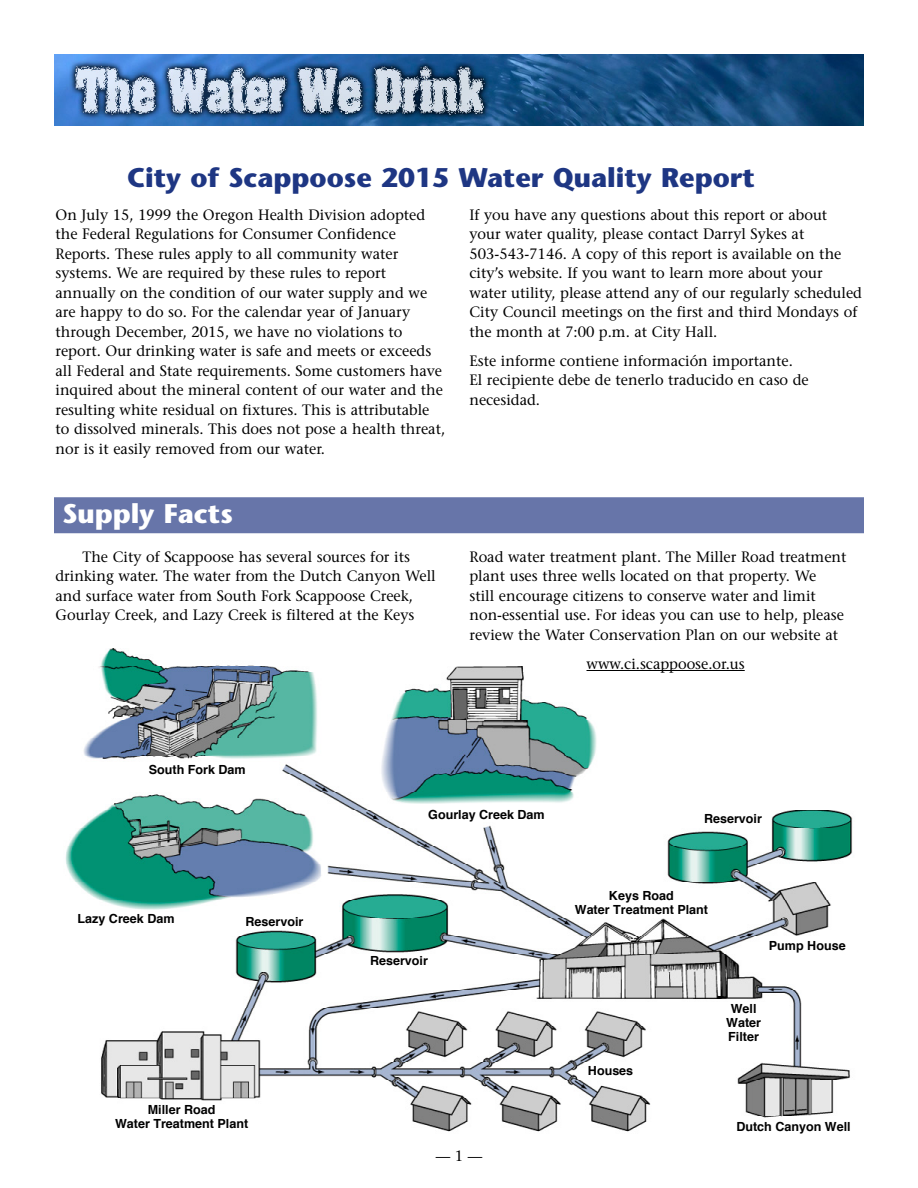
<style>
.page{position:relative;width:918px;height:1188px;background:#fff}
.page>*{position:absolute;margin:0;border:0;box-sizing:border-box;transform-origin:0 0}
.t1{font:700 27px "Stone Sans";color:#1e3683}
.t2{font:700 27px "Stone Sans";color:#fff}
.t3{font:15px/19.5px "Stone Serif";color:#000}
.t4{font:700 12.6px/14px "Helvetica";color:#000;text-align:center}
</style>
<div class="page">
<img style="left:54px;top:54px;width:810px;height:72px">
<div style="left:54px;top:497px;width:810px;height:36px;background:#6775a9"></div>
<img style="left:65px;top:648px;width:788px;height:484px">
<hr style="left:586px;top:670px;width:159px;height:1px;background:#000">
<h1 class="t1" style="left:127px;top:161px;width:629px">City of Scappoose 2015 Water Quality Report</h1>
<p class="t3" style="left:55px;top:205px;width:391px">On July 15, 1999 the Oregon Health Division adopted the Federal Regulations for Consumer Confidence Reports. These rules apply to all community water systems. We are required by these rules to report annually on the condition of our water supply and we are happy to do so. For the calendar year of January through December, 2015, we have no violations to report. Our drinking water is safe and meets or exceeds all Federal and State requirements. Some customers have inquired about the mineral content of our water and the resulting white residual on fixtures. This is attributable to dissolved minerals. This does not pose a health threat, nor is it easily removed from our water.</p>
<p class="t3" style="left:470px;top:205px;width:394px">If you have any questions about this report or about your water quality, please contact Darryl Sykes at 503‑543-7146. A copy of this report is available on the city’s website. If you want to learn more about your water utility, please attend any of our regularly scheduled City Council meetings on the first and third Mondays of the month at 7:00 p.m. at City Hall.</p>
<p class="t3" style="left:470px;top:351px;width:341px">Este informe contiene información importante.<br>El recipiente debe de tenerlo traducido en caso de necesidad.</p>
<h1 class="t2" style="left:63px;top:497px;width:172px">Supply Facts</h1>
<p class="t3" style="left:55px;top:547px;width:382px;text-indent:27px">The City of Scappoose has several sources for its drinking water. The water from the Dutch Canyon Well and surface water from South Fork Scappoose Creek, Gourlay Creek, and Lazy Creek is filtered at the Keys</p>
<p class="t3" style="left:470px;top:547px;width:379px">Road water treatment plant. The Miller Road treatment plant uses three wells located on that property. We<br>still encourage citizens to conserve water and limit non‑essential use. For ideas you can use to help, please review the Water Conservation Plan on our website at</p>
<p class="t3" style="left:586px;top:654px;width:160px">www.ci.scappoose.or.us</p>
<p class="t4" style="left:149px;top:763px;width:98px">South Fork Dam</p>
<p class="t4" style="left:78px;top:912px;width:98px">Lazy Creek Dam</p>
<p class="t4" style="left:246px;top:915px;width:59px">Reservoir</p>
<p class="t4" style="left:115px;top:1102px;width:135px">Miller Road<br>Water Treatment Plant</p>
<p class="t4" style="left:428px;top:808px;width:118px">Gourlay Creek Dam</p>
<p class="t4" style="left:370px;top:953px;width:59px">Reservoir</p>
<p class="t3" style="left:436px;top:1146px;width:48px">— 1 —</p>
<p class="t4" style="left:704px;top:812px;width:59px">Reservoir</p>
<p class="t4" style="left:575px;top:889px;width:135px">Keys Road<br>Water Treatment Plant</p>
<p class="t4" style="left:769px;top:938px;width:78px">Pump House</p>
<p class="t4" style="left:588px;top:1064px;width:47px">Houses</p>
<p class="t4" style="left:726px;top:1002px;width:36px">Well<br>Water<br>Filter</p>
<p class="t4" style="left:736px;top:1120px;width:116px">Dutch Canyon Well</p>
</div>
